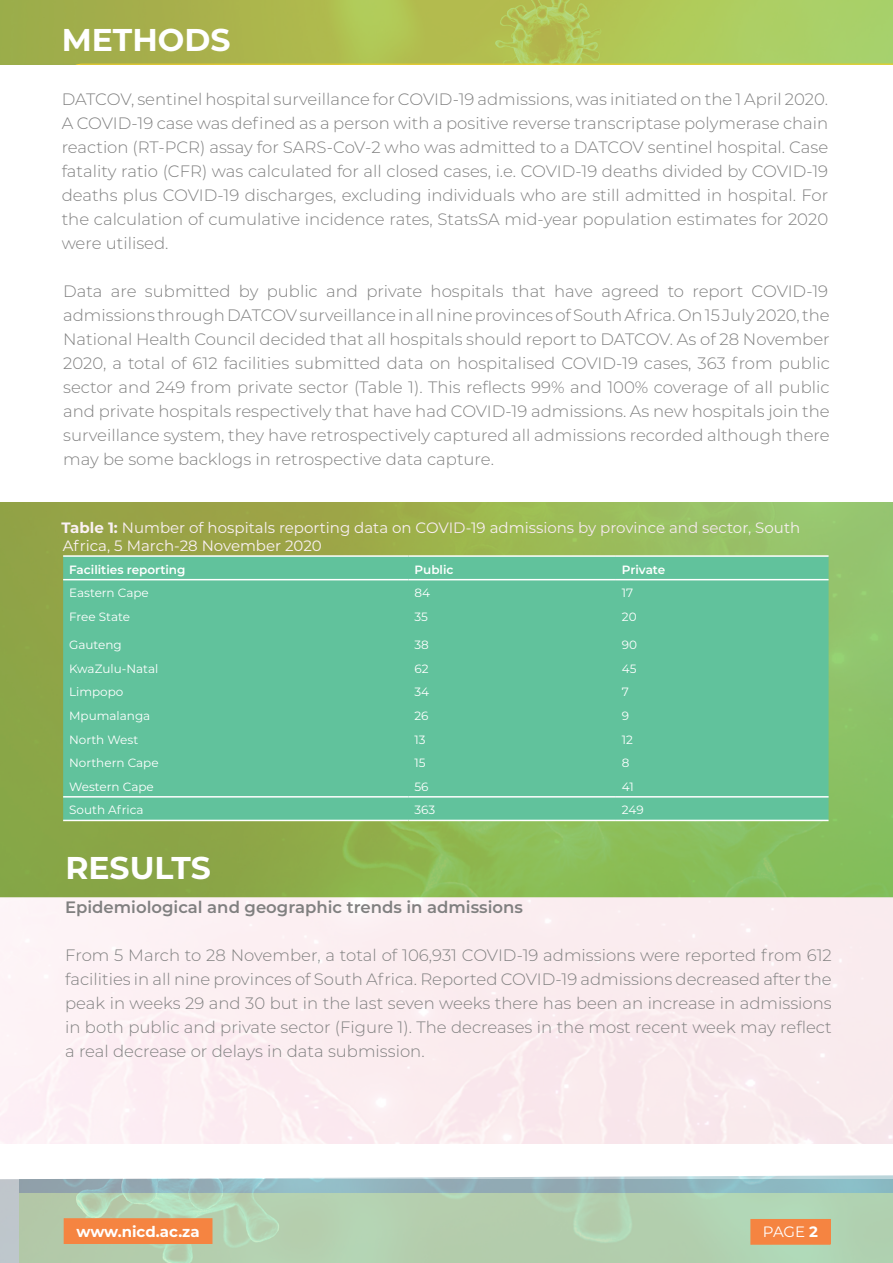
<style>
.page{position:relative;width:893px;height:1263px;background:#fff}
.page>*{position:absolute;margin:0;border:0;box-sizing:border-box;transform-origin:0 0}
.t1{font:700 31.5px "Montserrat";color:#fff}
.t2{font:300 16.5px/24px "Montserrat";color:#808080;text-align:justify}
.t3{font:600 16.5px "Montserrat";color:#808080}
.t4{font:15px/18px "Montserrat";color:#fff}
.t5{font:700 15px "Montserrat";color:#fff}
.t6{font:12px "Montserrat";color:#fff}
.t7{font:600 12px "Montserrat";color:#fff}
.s1{font-weight:700}
</style>
<div class="page">
<svg style="left:0;top:0;width:893px;height:65px;background:#acbf54"></svg>
<svg style="left:87px;top:1175px;width:806px;height:4px"></svg>
<svg style="left:20px;top:1192px;width:873px;height:71px;background:#b2cfaf"></svg>
<img style="left:0;top:502px;width:893px;height:642px">
<div style="left:751px;top:1219px;width:79px;height:25px;background:#f58441"></div>
<div style="left:64px;top:1219px;width:148px;height:24px;background:#f58441"></div>
<div style="left:64px;top:1218px;width:148px;height:26px;border:1px solid #f58441"></div>
<div style="left:63px;top:557px;width:766px;height:263px;background:#61c29c"></div>
<hr style="left:63px;top:796px;width:345px;height:1px;background:#fff">
<hr style="left:408px;top:796px;width:208px;height:1px;background:#fff">
<hr style="left:616px;top:796px;width:213px;height:1px;background:#fff">
<hr style="left:63px;top:820px;width:345px;height:1px;background:#fff">
<hr style="left:408px;top:820px;width:208px;height:1px;background:#fff">
<hr style="left:616px;top:820px;width:213px;height:1px;background:#fff">
<hr style="left:63px;top:555px;width:345px;height:2px;background:#fff">
<hr style="left:408px;top:555px;width:208px;height:2px;background:#fff">
<hr style="left:616px;top:555px;width:213px;height:2px;background:#fff">
<hr style="left:63px;top:579px;width:345px;height:1px;background:#fff">
<hr style="left:408px;top:579px;width:208px;height:1px;background:#fff">
<hr style="left:616px;top:579px;width:213px;height:1px;background:#fff">
<p class="t1" style="left:62px;top:17px;width:170px">METHODS</p>
<p class="t2" style="left:62px;top:87px;width:768px">DATCOV, sentinel hospital surveillance for COVID-19 admissions, was initiated on the 1 April 2020.<br>A COVID-19 case was defined as a person with a positive reverse transcriptase polymerase chain reaction (RT-PCR) assay for SARS-CoV-2 who was admitted to a DATCOV sentinel hospital. Case fatality ratio (CFR) was calculated for all closed cases, i.e. COVID-19 deaths divided by COVID-19 deaths plus COVID-19 discharges, excluding individuals who are still admitted in hospital. For the calculation of cumulative incidence rates, StatsSA mid-year population estimates for 2020 were utilised.</p>
<p class="t2" style="left:63px;top:279px;width:768px">Data are submitted by public and private hospitals that have agreed to report COVID-19 admissions through DATCOV surveillance in all nine provinces of South Africa. On 15 July 2020, the National Health Council decided that all hospitals should report to DATCOV. As of 28 November 2020, a total of 612 facilities submitted data on hospitalised COVID-19 cases, 363 from public sector and 249 from private sector (Table 1). This reflects 99% and 100% coverage of all public and private hospitals respectively that have had COVID-19 admissions. As new hospitals join the surveillance system, they have retrospectively captured all admissions recorded although there may be some backlogs in retrospective data capture.</p>
<p class="t4" style="left:61px;top:518px;width:740px"><span class="s1">Table 1:</span> Number of hospitals reporting data on COVID-19 admissions by province and sector, South<br>Africa, 5 March-28 November 2020</p>
<p class="t7" style="left:69px;top:561px;width:118px">Facilities reporting</p>
<p class="t7" style="left:414px;top:561px;width:41px">Public</p>
<p class="t7" style="left:622px;top:561px;width:45px">Private</p>
<p class="t6" style="left:69px;top:585px;width:81px">Eastern Cape</p>
<p class="t6" style="left:414px;top:585px;width:17px">84</p>
<p class="t6" style="left:622px;top:585px;width:13px">17</p>
<p class="t6" style="left:69px;top:608px;width:62px">Free State</p>
<p class="t6" style="left:414px;top:608px;width:15px">35</p>
<p class="t6" style="left:622px;top:608px;width:16px">20</p>
<p class="t6" style="left:69px;top:637px;width:54px">Gauteng</p>
<p class="t6" style="left:414px;top:637px;width:16px">38</p>
<p class="t6" style="left:622px;top:637px;width:17px">90</p>
<p class="t6" style="left:69px;top:660px;width:91px">KwaZulu-Natal</p>
<p class="t6" style="left:414px;top:660px;width:16px">62</p>
<p class="t6" style="left:622px;top:660px;width:16px">45</p>
<p class="t6" style="left:69px;top:684px;width:56px">Limpopo</p>
<p class="t6" style="left:414px;top:684px;width:16px">34</p>
<p class="t6" style="left:622px;top:684px;width:9px">7</p>
<p class="t6" style="left:69px;top:707px;width:83px">Mpumalanga</p>
<p class="t6" style="left:414px;top:707px;width:16px">26</p>
<p class="t6" style="left:622px;top:707px;width:9px">9</p>
<p class="t6" style="left:69px;top:731px;width:71px">North West</p>
<p class="t6" style="left:414px;top:731px;width:13px">13</p>
<p class="t6" style="left:622px;top:731px;width:13px">12</p>
<p class="t6" style="left:69px;top:755px;width:91px">Northern Cape</p>
<p class="t6" style="left:414px;top:755px;width:13px">15</p>
<p class="t6" style="left:622px;top:755px;width:9px">8</p>
<p class="t6" style="left:69px;top:778px;width:86px">Western Cape</p>
<p class="t6" style="left:414px;top:778px;width:16px">56</p>
<p class="t6" style="left:622px;top:778px;width:13px">41</p>
<p class="t6" style="left:69px;top:802px;width:76px">South Africa</p>
<p class="t6" style="left:414px;top:802px;width:22px">363</p>
<p class="t6" style="left:622px;top:802px;width:23px">249</p>
<p class="t1" style="left:65px;top:845px;width:147px">RESULTS</p>
<p class="t3" style="left:65px;top:896px;width:459px">Epidemiological and geographic trends in admissions</p>
<p class="t2" style="left:65px;top:943px;width:768px">From 5 March to 28 November, a total of 106,931 COVID-19 admissions were reported from 612 facilities in all nine provinces of South Africa. Reported COVID-19 admissions decreased after the peak in weeks 29 and 30 but in the last seven weeks there has been an increase in admissions in both public and private sector (Figure 1). The decreases in the most recent week may reflect a real decrease or delays in data submission.</p>
<p class="t5" style="left:77px;top:1220px;width:125px">www.nicd.ac.za</p>
<p class="t4" style="left:763px;top:1222px;width:57px">PAGE <span class="s1">2</span></p>
</div>
